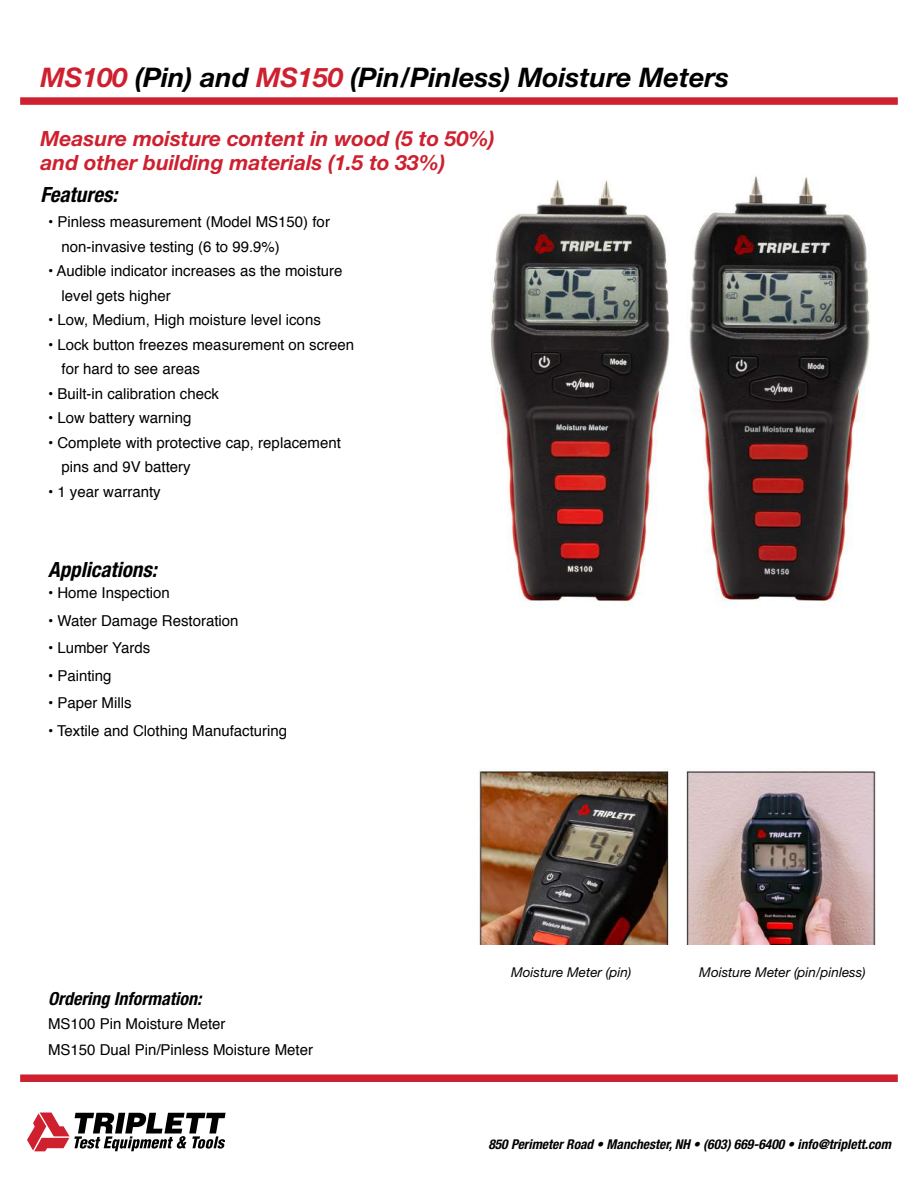
<style>
.page{position:relative;width:918px;height:1188px;background:#fff}
.page>*{position:absolute;margin:0;border:0;box-sizing:border-box;transform-origin:0 0}
.t1{font:italic 700 27px "Helvetica Neue";color:#000}
.t2{font:italic 700 21px/24px "Helvetica Neue";color:#ce202f}
.t3{font:italic 700 condensed 21px "Helvetica Neue LT Std";color:#000}
.t4{font:italic 700 condensed 18px "Helvetica Neue LT Std";color:#000}
.t5{font:15px/24.5px "Helvetica";color:#000}
.t6{font:italic 700 condensed 13.5px "Helvetica Neue LT Std";color:#000}
.t7{font:italic 13.5px "Helvetica Neue";color:#000}
.s1{color:#ce202f}
</style>
<div class="page">
<img style="left:478px;top:176px;width:399px;height:769px">
<div style="left:20px;top:97px;width:878px;height:8px;background:#ce202f"></div>
<div style="left:20px;top:1074px;width:878px;height:8px;background:#ce202f"></div>
<svg style="left:27px;top:1113px;width:199px;height:38px"></svg>
<h1 class="t1" style="left:40px;top:67px;width:690px"><span class="s1">MS100</span> (Pin) and <span class="s1">MS150</span> (Pin/Pinless) Moisture Meters</h1>
<h2 class="t2" style="left:40px;top:128px;width:456px">Measure moisture content in wood (5 to 50%) and other building materials (1.5 to 33%)</h2>
<h2 class="t3" style="left:40px;top:187px;width:78px">Features:</h2>
<p class="t5" style="left:62px;top:211px;width:270px;text-indent:-14px">• Pinless measurement (Model MS150) for non-invasive testing (6 to 99.9%)</p>
<p class="t5" style="left:62px;top:260px;width:283px;text-indent:-14px">• Audible indicator increases as the moisture level gets higher</p>
<p class="t5" style="left:48px;top:309px;width:274px">• Low, Medium, High moisture level icons</p>
<p class="t5" style="left:62px;top:334px;width:294px;text-indent:-14px">• Lock button freezes measurement on screen for hard to see areas</p>
<p class="t5" style="left:48px;top:383px;width:173px">• Built-in calibration check</p>
<p class="t5" style="left:48px;top:407px;width:145px">• Low battery warning</p>
<p class="t5" style="left:62px;top:431px;width:281px;text-indent:-14px">• Complete with protective cap, replacement pins and 9V battery</p>
<p class="t5" style="left:48px;top:480px;width:114px">• 1 year warranty</p>
<h2 class="t3" style="left:48px;top:562px;width:110px">Applications:</h2>
<p class="t5" style="left:48px;top:582px;width:123px">• Home Inspection</p>
<p class="t5" style="left:48px;top:610px;width:192px">• Water Damage Restoration</p>
<p class="t5" style="left:48px;top:637px;width:104px">• Lumber Yards</p>
<p class="t5" style="left:48px;top:665px;width:65px">• Painting</p>
<p class="t5" style="left:48px;top:692px;width:85px">• Paper Mills</p>
<p class="t5" style="left:48px;top:719px;width:241px">• Textile and Clothing Manufacturing</p>
<p class="t4" style="left:48px;top:992px;width:155px">Ordering Information:</p>
<p class="t5" style="left:48px;top:1012px;width:267px;line-height:26px">MS100 Pin Moisture Meter<br>MS150 Dual Pin/Pinless Moisture Meter</p>
<p class="t7" style="left:511px;top:967px;width:122px">Moisture Meter (pin)</p>
<p class="t7" style="left:699px;top:967px;width:168px">Moisture Meter (pin/pinless)</p>
<p class="t6" style="left:488px;top:1139px;width:404px">850 Perimeter Road • Manchester, NH • (603) 669-6400 • info@triplett.com</p>
</div>
